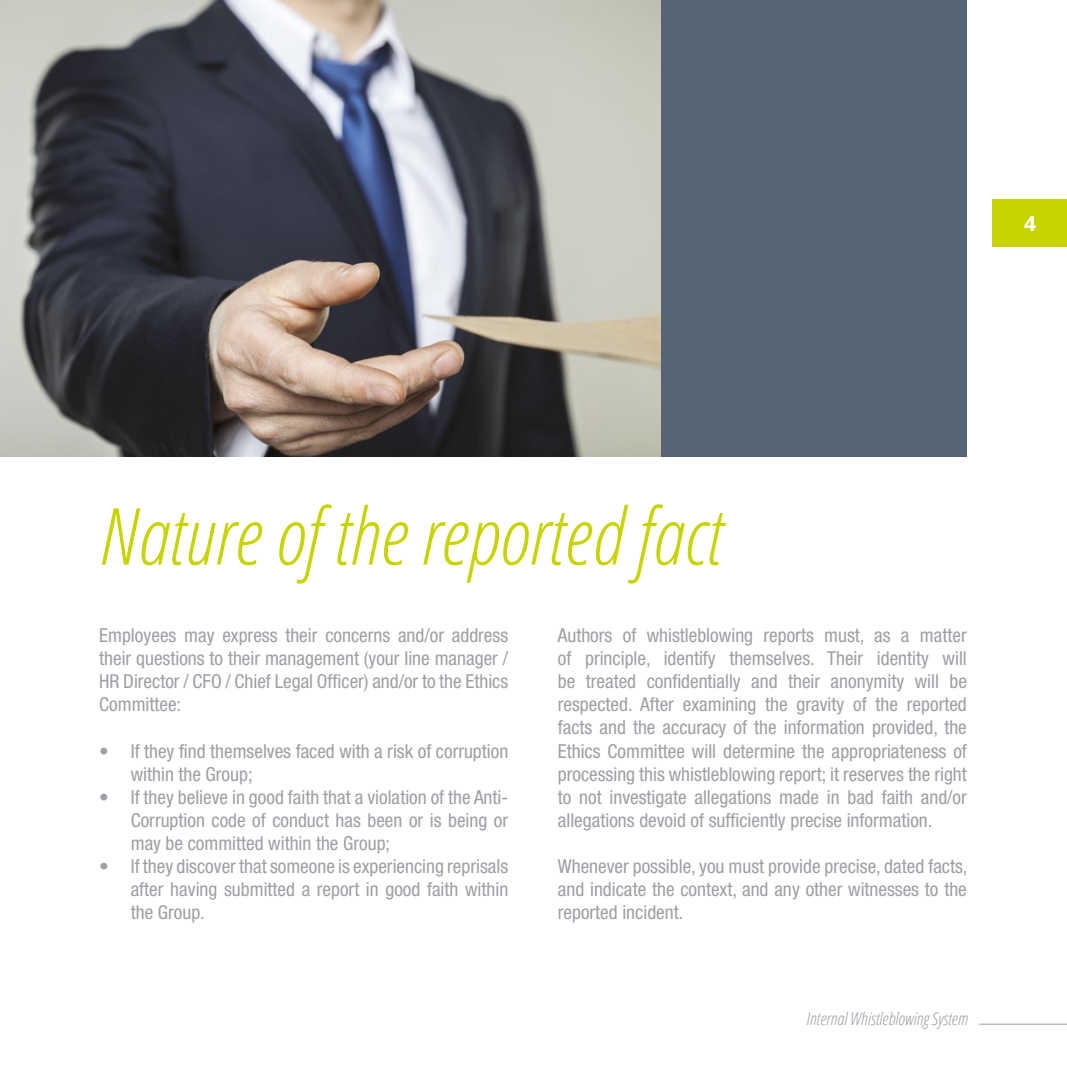
<style>
.page{position:relative;width:1067px;height:1067px;background:#fff}
.page>*{position:absolute;margin:0;border:0;box-sizing:border-box;transform-origin:0 0}
.t1{font:italic 300 condensed 78.75px "Open Sans";color:#c8d400}
.t2{font:700 21px "Open Sans";color:#fff}
.t3{font:condensed 19.25px/23.1px "Helvetica Neue";color:#9c9fa5;text-align:justify}
.t4{font:italic 300 condensed 17.5px "Open Sans";color:#9c9fa5}
</style>
<div class="page">
<div style="left:992px;top:199px;width:75px;height:48px;background:#c8d400"></div>
<hr style="left:979px;top:1023px;width:88px;height:1px;background:#9c9fa5">
<div style="left:0;top:0;width:966px;height:457px;background:#556574"></div>
<img style="left:0;top:0;width:660px;height:457px">
<p class="t2" style="left:1024px;top:209px;width:13px">4</p>
<h1 class="t1" style="left:99px;top:482px;width:623px">Nature of the reported fact</h1>
<p class="t3" style="left:99px;top:623px;width:410px">Employees may express their concerns and/or address their questions to their management (your line manager / HR Director / CFO / Chief Legal Officer) and/or to the Ethics Committee:</p>
<p class="t3" style="left:131px;top:739px;width:379px;text-indent:-31px">• If they find themselves faced with a risk of corruption within the Group;</p>
<p class="t3" style="left:131px;top:785px;width:379px;text-indent:-31px">• If they believe in good faith that a violation of the Anti-Corruption code of conduct has been or is being or may be committed within the Group;</p>
<p class="t3" style="left:131px;top:854px;width:379px;text-indent:-31px">• If they discover that someone is experiencing reprisals after having submitted a report in good faith within the Group.</p>
<p class="t3" style="left:558px;top:623px;width:410px">Authors of whistleblowing reports must, as a matter of principle, identify themselves. Their identity will be treated confidentially and their anonymity will be respected. After examining the gravity of the reported facts and the accuracy of the information provided, the Ethics Committee will determine the appropriateness of processing this whistleblowing report; it reserves the right to not investigate allegations made in bad faith and/or allegations devoid of sufficiently precise information.</p>
<p class="t3" style="left:558px;top:854px;width:411px">Whenever possible, you must provide precise, dated facts, and indicate the context, and any other witnesses to the reported incident.</p>
<p class="t4" style="left:806px;top:1006px;width:163px">Internal Whistleblowing System</p>
</div>
